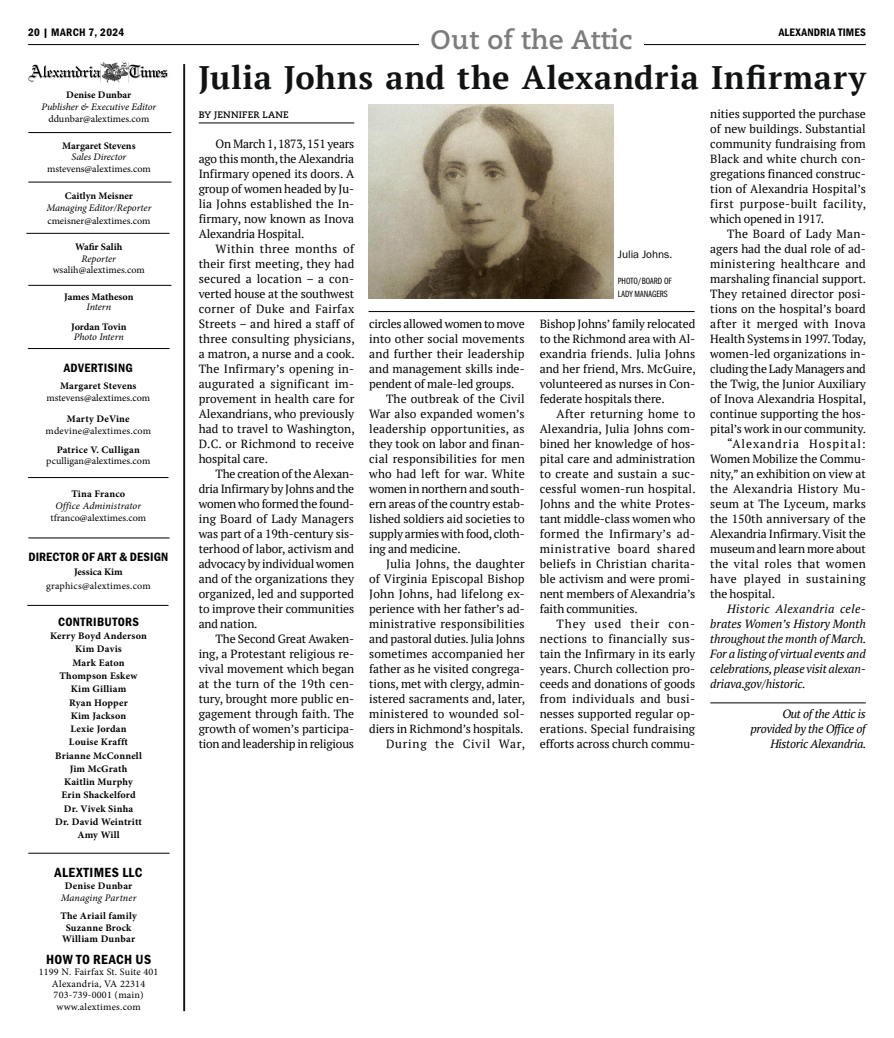
<style>
.page{position:relative;width:894px;height:1038px;background:#fff}
.page>*{position:absolute;margin:0;border:0;box-sizing:border-box;transform-origin:0 0}
.Op_Ed_Letters_Headli{font:700 32.5px "PT Serif";letter-spacing:.025em;color:#111212}
.t1{font:700 26.62px "Caecilia LT Pro 75";letter-spacing:.01em;color:#7c7c7c}
.t2{font:13.75px "Franklin Gothic URW Con Dem";letter-spacing:.025em;color:#000}
.t3{font:12.5px "Franklin Gothic URW Con Dem";letter-spacing:.025em;color:#000}
.Body_Copy__Serif__2{font:11.88px/15px "PT Serif";letter-spacing:-.005em;color:#000;text-align:justify}
.Body_Copy__Serif__2-2{font:italic 11.88px/15px "PT Serif";letter-spacing:-.015em;color:#000;text-align:justify}
.email_tag{font:italic 11.88px/15px "PT Serif";letter-spacing:-.025em;color:#000;text-align:right}
.Body_Copy__Serif__2-3{font:11.88px "PT Serif";letter-spacing:.065em;color:#000}
.t4{font:11.25px "Franklin Gothic URW Con Dem";letter-spacing:.025em;color:#000}
.Captions{font:11.25px "Franklin Gothic URW Boo";color:#000}
.t5{font:10px/11.4px "Minion Pro";letter-spacing:.005em;color:#000;text-align:center}
.t6{font:700 10px/13.2px "Minion Pro";letter-spacing:.02em;color:#000;text-align:center}
.t7{font:italic 10px/12.4px "Minion Pro";letter-spacing:-.005em;color:#000;text-align:center}
.t8{font:700 10px/10px "Minion Pro";letter-spacing:-.005em;color:#000}
.t9{font:700 10px/10px "Minion Pro";color:#000;text-align:center}
.Photo_Credits{font:9.38px/12.5px "Franklin Gothic URW Com Boo";color:#000}
.Author{font:700 9.38px "Caecilia LT Std";letter-spacing:.02em;color:#000}
.s1{font-weight:700;font-style:normal}
.s2{font-style:normal}
.s3{font-weight:700}
.s4{font-style:italic}
.s5{font-weight:400;font-style:italic}
</style>
<div class="page">
<hr style="left:28px;top:44px;width:837px;height:1px;background:#000">
<hr style="left:198px;top:123px;width:156px;height:1px;background:#000">
<hr style="left:710px;top:703px;width:155px;height:1px;background:#000">
<img style="left:28px;top:63px;width:140px;height:19px">
<hr style="left:28px;top:538px;width:141px;height:1px;background:#000">
<hr style="left:28px;top:853px;width:141px;height:1px;background:#000">
<hr style="left:28px;top:477px;width:140px;height:1px;background:#000">
<hr style="left:184px;top:64px;width:1px;height:947px;background:#000">
<hr style="left:183px;top:64px;width:1px;height:947px;background:#000">
<hr style="left:27px;top:605px;width:141px;height:1px;background:#000">
<hr style="left:28px;top:285px;width:143px;height:1px;background:#000">
<hr style="left:28px;top:348px;width:141px;height:1px;background:#000">
<hr style="left:26px;top:233px;width:143px;height:1px;background:#000">
<hr style="left:28px;top:182px;width:143px;height:1px;background:#000">
<hr style="left:28px;top:132px;width:143px;height:1px;background:#000">
<img style="left:368px;top:104px;width:60px;height:194px">
<hr style="left:368px;top:311px;width:326px;height:1px;background:#000">
<div style="left:419px;top:28px;width:224px;height:21px;background:#fff"></div>
<svg style="left:428px;top:104px;width:206px;height:209px"></svg>
<p class="t1" style="left:430px;top:21px;width:203px">Out of the Attic</p>
<p class="t4" style="left:28px;top:24px;width:98px">20 | MARCH 7, 2024</p>
<p class="t4" style="left:778px;top:24px;width:89px">ALEXANDRIA TIMES</p>
<p class="t7" style="left:41px;top:88px;width:116px"><span class="s1">Denise Dunbar<br></span>Publisher &amp; Executive Editor <span class="s2">ddunbar@alextimes.com</span></p>
<p class="t5" style="left:47px;top:140px;width:105px"><span class="s3">Margaret Stevens<br></span><span class="s4">Sales Director </span>mstevens@alextimes.com</p>
<p class="t7" style="left:46px;top:189px;width:106px"><span class="s1">Caitlyn Meisner<br></span>Managing Editor/Reporter <span class="s2">cmeisner@alextimes.com</span></p>
<p class="t5" style="left:53px;top:242px;width:94px"><span class="s3">Wafir Salih<br></span><span class="s4">Reporter </span>wsalih@alextimes.com</p>
<p class="t9" style="left:64px;top:292px;width:71px">James Matheson<br><span class="s5">Intern</span></p>
<p class="t8" style="left:71px;top:322px;width:57px">Jordan Tovin<br><span class="s5">Photo Intern</span></p>
<p class="t3" style="left:64px;top:359px;width:71px">ADVERTISING</p>
<p class="t5" style="left:46px;top:380px;width:105px;line-height:12.1px"><span class="s3">Margaret Stevens </span>mstevens@alextimes.com</p>
<p class="t5" style="left:45px;top:413px;width:107px;line-height:12.1px"><span class="s3">Marty DeVine </span>mdevine@alextimes.com</p>
<p class="t5" style="left:46px;top:444px;width:105px;line-height:10.9px"><span class="s3">Patrice V. Culligan </span>pculligan@alextimes.com</p>
<p class="t5" style="left:50px;top:488px;width:97px;line-height:12.1px"><span class="s3">Tina Franco<br></span><span class="s4">Office Administrator </span>tfranco@alextimes.com</p>
<p class="t3" style="left:28px;top:548px;width:141px">DIRECTOR OF ART &amp; DESIGN</p>
<p class="t5" style="left:46px;top:565px;width:106px;line-height:14.1px"><span class="s3">Jessica Kim </span>graphics@alextimes.com</p>
<p class="t3" style="left:58px;top:613px;width:82px">CONTRIBUTORS</p>
<p class="t6" style="left:50px;top:629px;width:98px">Kerry Boyd Anderson<br>Kim Davis<br>Mark Eaton<br>Thompson Eskew<br>Kim Gilliam<br>Ryan Hopper<br>Kim Jackson<br>Lexie Jordan<br>Louise Krafft<br>Brianne McConnell<br>Jim McGrath<br>Kaitlin Murphy<br>Erin Shackelford<br>Dr. Vivek Sinha<br>Dr. David Weintritt<br>Amy Will</p>
<p class="t2" style="left:55px;top:864px;width:89px">ALEXTIMES LLC</p>
<p class="t7" style="left:61px;top:880px;width:77px;line-height:11.6px"><span class="s1">Denise Dunbar<br></span>Managing Partner</p>
<p class="t6" style="left:60px;top:910px;width:78px;line-height:11.6px">The Ariail family<br>Suzanne Brock<br>William Dunbar</p>
<p class="t2" style="left:46px;top:950px;width:106px">HOW TO REACH US</p>
<p class="t5" style="left:39px;top:966px;width:121px">1199 N. Fairfax St. Suite 401<br>Alexandria, VA 22314<br>703-739-0001 (main) www.alextimes.com</p>
<p class="Op_Ed_Letters_Headli" style="left:198px;top:56px;width:668px">Julia Johns and the Alexandria Infirmary</p>
<p class="Author" style="left:198px;top:109px;width:92px">BY JENNIFER LANE</p>
<p class="Body_Copy__Serif__2" style="left:198px;top:136px;width:157px;text-indent:17px">On March 1, 1873, 151 years ago this month, the Alexandria Infirmary opened its doors. A group of women headed by Ju&shy;lia Johns established the In&shy;firmary, now known as Inova Alexandria Hospital.</p>
<p class="Body_Copy__Serif__2" style="left:198px;top:241px;width:157px;text-indent:17px">Within three months of their first meeting, they had secured a location – a con&shy;verted house at the southwest corner of Duke and Fairfax Streets – and hired a staff of three consulting physicians, a matron, a nurse and a cook.<br>The Infirmary’s opening in&shy;augurated a significant im&shy;provement in health care for Alexandrians, who previously had to travel to Washington, D.C. or Richmond to receive hospital care.</p>
<p class="Body_Copy__Serif__2" style="left:198px;top:466px;width:157px;text-indent:17px">The creation of the Alexan&shy;dria Infirmary by Johns and the women who formed the found&shy;ing Board of Lady Managers was part of a 19th-century sis&shy;terhood of labor, activism and advocacy by individual women and of the organizations they organized, led and supported to improve their communities and nation.</p>
<p class="Body_Copy__Serif__2" style="left:198px;top:631px;width:157px;text-indent:17px">The Second Great Awaken&shy;ing, a Protestant religious re&shy;vival movement which began at the turn of the 19th cen&shy;tury, brought more public en&shy;gagement through faith. The growth of women’s participa&shy;tion and leadership in religious</p>
<p class="Body_Copy__Serif__2" style="left:369px;top:316px;width:157px">circles allowed women to move into other social movements and further their leadership and management skills inde&shy;pendent of male-led groups.</p>
<p class="Body_Copy__Serif__2" style="left:369px;top:391px;width:157px;text-indent:17px">The outbreak of the Civil War also expanded women’s leadership opportunities, as they took on labor and finan&shy;cial responsibilities for men who had left for war. White women in northern and south&shy;ern areas of the country estab&shy;lished soldiers aid societies to supply armies with food, cloth&shy;ing and medicine.</p>
<p class="Body_Copy__Serif__2" style="left:369px;top:556px;width:157px;text-indent:17px">Julia Johns, the daughter of Virginia Episcopal Bishop John Johns, had lifelong ex&shy;perience with her father’s ad&shy;ministrative responsibilities and pastoral duties. Julia Johns sometimes accompanied her father as he visited congrega&shy;tions, met with clergy, admin&shy;istered sacraments and, later, ministered to wounded sol&shy;diers in Richmond’s hospitals.</p>
<p class="Body_Copy__Serif__2-3" style="left:386px;top:736px;width:140px">During the Civil War,</p>
<p class="Captions" style="left:617px;top:248px;width:56px">Julia Johns.</p>
<p class="Photo_Credits" style="left:617px;top:275px;width:55px">PHOTO/BOARD OF<br>LADY MANAGERS</p>
<p class="Body_Copy__Serif__2" style="left:539px;top:316px;width:157px">Bishop Johns’ family relocated to the Richmond area with Al&shy;exandria friends. Julia Johns and her friend, Mrs. McGuire, volunteered as nurses in Con&shy;federate hospitals there.</p>
<p class="Body_Copy__Serif__2" style="left:539px;top:406px;width:157px;text-indent:17px">After returning home to Alexandria, Julia Johns com&shy;bined her knowledge of hos&shy;pital care and administration to create and sustain a suc&shy;cessful women-run hospital.<br>Johns and the white Protes&shy;tant middle-class women who formed the Infirmary’s ad&shy;ministrative board shared beliefs in Christian charita&shy;ble activism and were promi&shy;nent members of Alexandria’s faith communities.</p>
<p class="Body_Copy__Serif__2" style="left:539px;top:616px;width:157px;text-indent:17px">They used their con&shy;nections to financially sus&shy;tain the Infirmary in its early years. Church collection pro&shy;ceeds and donations of goods from individuals and busi&shy;nesses supported regular op&shy;erations. Special fundraising efforts across church commu-</p>
<p class="Body_Copy__Serif__2" style="left:710px;top:106px;width:157px">nities supported the purchase of new buildings. Substantial community fundraising from Black and white church con&shy;gregations financed construc&shy;tion of Alexandria Hospital’s first purpose-built facility, which opened in 1917.</p>
<p class="Body_Copy__Serif__2" style="left:710px;top:226px;width:157px;text-indent:17px">The Board of Lady Man&shy;agers had the dual role of ad&shy;ministering healthcare and marshaling financial support.<br>They retained director posi&shy;tions on the hospital’s board after it merged with Inova Health Systems in 1997. Today, women-led organizations in&shy;cluding the Lady Managers and the Twig, the Junior Auxiliary of Inova Alexandria Hospital, continue supporting the hos&shy;pital’s work in our community.</p>
<p class="Body_Copy__Serif__2" style="left:710px;top:436px;width:157px;text-indent:17px">“Alexandria Hospital:<br>Women Mobilize the Commu&shy;nity,” an exhibition on view at the Alexandria History Mu&shy;seum at The Lyceum, marks the 150th anniversary of the Alexandria Infirmary. Visit the museum and learn more about the vital roles that women have played in sustaining the hospital.</p>
<p class="Body_Copy__Serif__2-2" style="left:710px;top:601px;width:157px;text-indent:17px">Historic Alexandria cele&shy;brates Women’s History Month throughout the month of March.<br>For a listing of virtual events and celebrations, please visit alexan&shy;driava.gov/historic.</p>
<p class="email_tag" style="left:750px;top:706px;width:117px">Out of the Attic is provided by the Office of<br>Historic Alexandria.</p>
</div>
